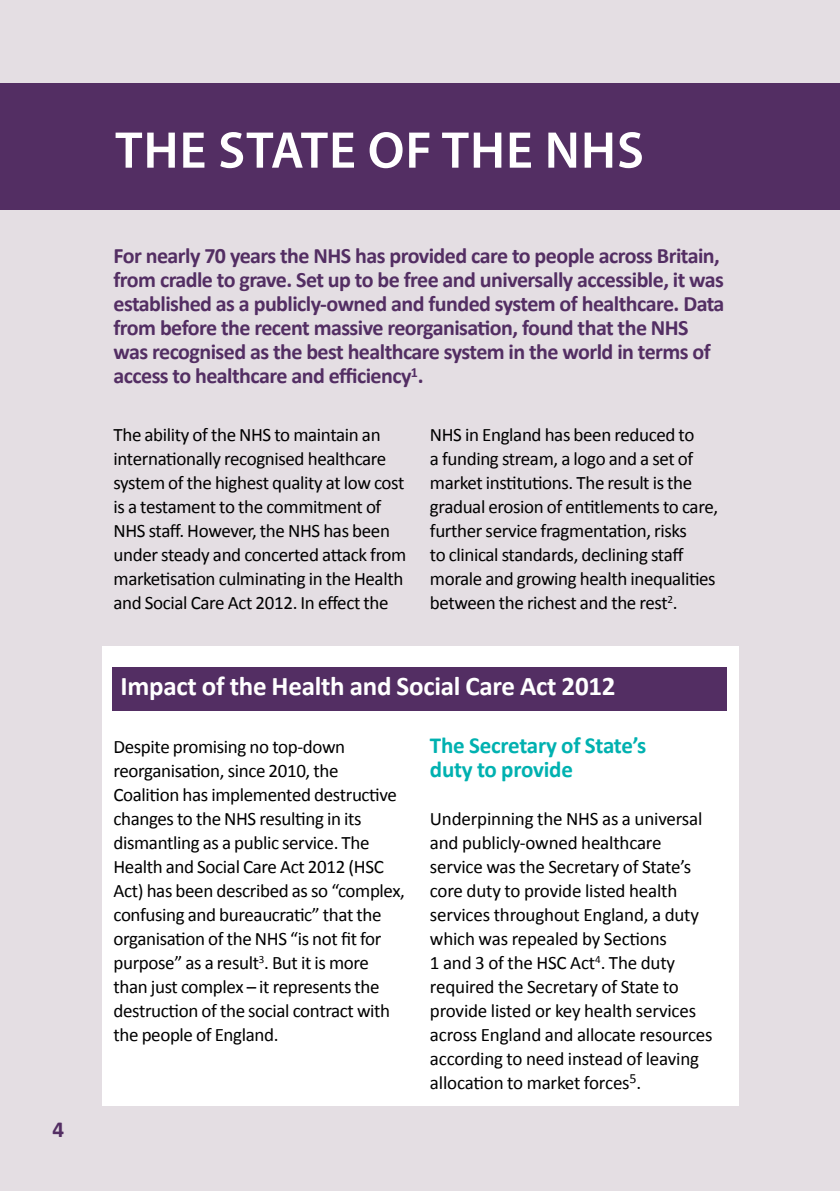
<style>
.page{position:relative;width:840px;height:1191px;background:#fff}
.page>*{position:absolute;margin:0;border:0;box-sizing:border-box;transform-origin:0 0}
.t1{font:600 52px "Myriad Pro";letter-spacing:.02em;color:#fff}
.t2{font:700 27px "Calibri";letter-spacing:-.01em;color:#fff}
.t3{font:700 23px/24px "Calibri";letter-spacing:-.01em;color:#00b1b0}
.t4{font:700 23px "Calibri";color:#532e63}
.t5{font:700 22px/24px "Calibri";letter-spacing:-.025em;color:#532e63}
.t6{font:19px/24px "Calibri";letter-spacing:-.02em;color:#000}
</style>
<div class="page">
<div style="left:0;top:0;width:839px;height:1191px;background:#e4dee3"></div>
<div style="left:102px;top:646px;width:636px;height:460px;background:#fff"></div>
<div style="left:0;top:84px;width:839px;height:126px;background:#532e63"></div>
<div style="left:112px;top:667px;width:614px;height:43px;background:#532e63"></div>
<p class="t4" style="left:53px;top:1114px;width:13px">4</p>
<h1 class="t1" style="left:115px;top:117px;width:462px">THE STATE OF THE NHS</h1>
<p class="t5" style="left:113px;top:244px;width:612px">For nearly 70 years the NHS has provided care to people across Britain, from cradle to grave. Set up to be free and universally accessible, it was established as a publicly-owned and funded system of healthcare. Data from before the recent massive reorganisation, found that the NHS was recognised as the best healthcare system in the world in terms of access to healthcare and efficiency<sup>1</sup>.</p>
<p class="t6" style="left:113px;top:422px;width:294px">The ability of the NHS to maintain an internationally recognised healthcare system of the highest quality at low cost is a testament to the commitment of NHS staff. However, the NHS has been under steady and concerted attack from marketisation culminating in the Health and Social Care Act 2012. In effect the</p>
<p class="t6" style="left:429px;top:422px;width:289px">NHS in England has been reduced to<br>a funding stream, a logo and a set of market institutions. The result is the gradual erosion of entitlements to care, further service fragmentation, risks<br>to clinical standards, declining staff morale and growing health inequalities between the richest and the rest<sup>2</sup>.</p>
<h2 class="t2" style="left:120px;top:669px;width:496px">Impact of the Health and Social Care Act 2012</h2>
<p class="t6" style="left:113px;top:734px;width:293px">Despite promising no top-down reorganisation, since 2010, the Coalition has implemented destructive changes to the NHS resulting in its dismantling as a public service. The Health and Social Care Act 2012 (HSC Act) has been described as so “complex, confusing and bureaucratic” that the organisation of the NHS “is not fit for purpose” as a result<sup>3</sup>. But it is more than just complex – it represents the destruction of the social contract with the people of England.</p>
<p class="t3" style="left:429px;top:733px;width:218px">The Secretary of State’s duty to provide</p>
<p class="t6" style="left:429px;top:806px;width:284px">Underpinning the NHS as a universal and publicly-owned healthcare service was the Secretary of State’s core duty to provide listed health services throughout England, a duty which was repealed by Sections<br>1 and 3 of the HSC Act<sup>4</sup>. The duty required the Secretary of State to provide listed or key health services across England and allocate resources according to need instead of leaving allocation to market forces<sup>5</sup>.</p>
</div>
